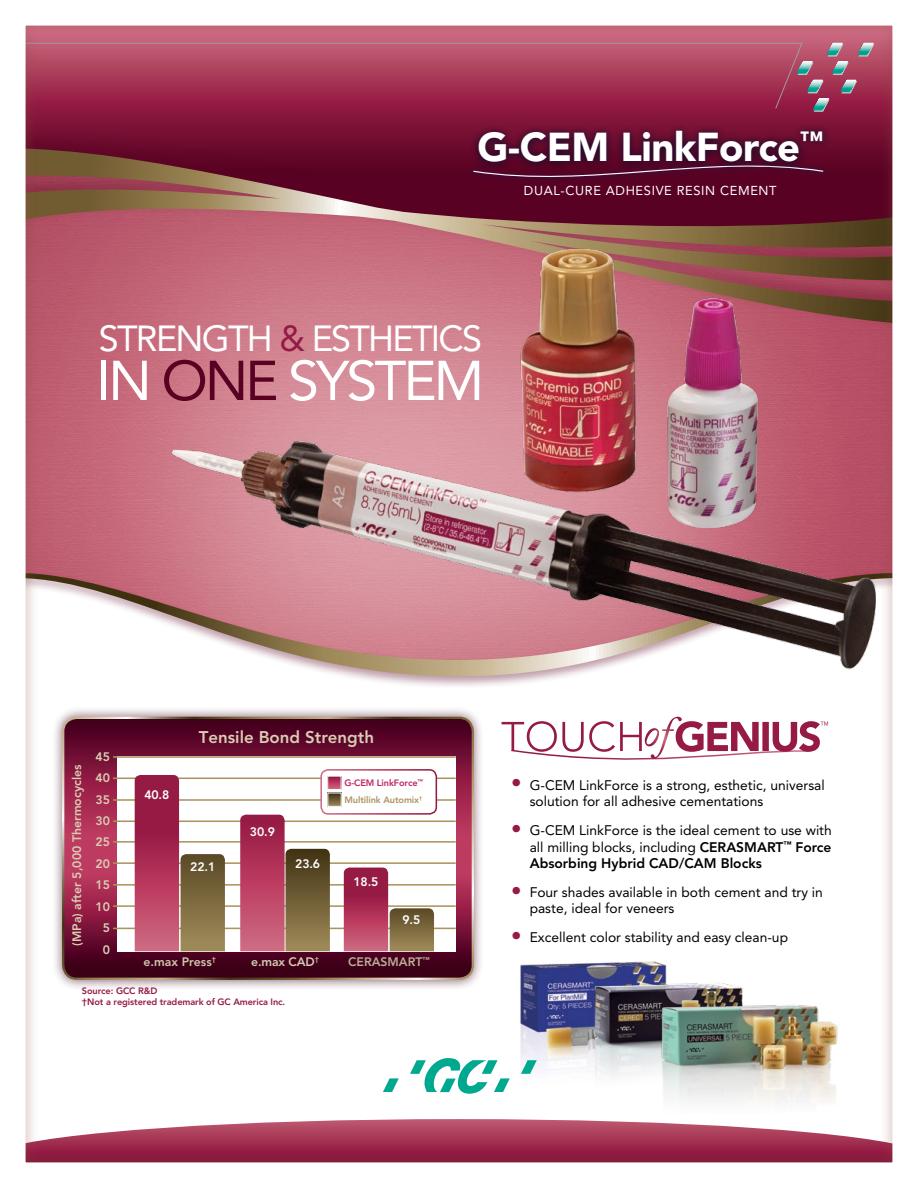
<style>
.page{position:relative;width:918px;height:1188px;background:#fff}
.page>*{position:absolute;margin:0;border:0;box-sizing:border-box;transform-origin:0 0}
.t1{font:55.5px "Avenir";color:#fff}
.t2{font:900 40.05px "Avenir";letter-spacing:-.01em;color:#fff}
.t3{font:36px "Avenir";color:#fff}
.t4{font:800 16.8px "Avenir";color:#d9cdb4}
.t5{font:13.8px/16.5px "Avenir";color:#000}
.t6{font:12.9px "Avenir";letter-spacing:.05em;color:#fff}
.t7{font:800 12.3px/21.5px "Avenir";color:#d9cdb4;text-align:center}
.t8{font:800 12.3px "Avenir";letter-spacing:-.01em;color:#fff}
.t9{font:800 12.3px "Avenir";color:#d0c5ad}
.t10{font:800 12.3px "Avenir";color:#bbac95}
.t11{font:800 12.3px "Avenir";letter-spacing:-.01em;color:#d5cab5}
.t12{font:800 9.15px/10.9px "Avenir";letter-spacing:-.01em;color:#951a44}
.t13{font:800 9.15px "Avenir";letter-spacing:-.01em;color:#ab935f}
.t14{font:800 9.15px "Avenir";letter-spacing:-.01em;color:#c02362}
.s1{color:#951a44}
.s2{color:#590122}
.s3{font-weight:800;font-size:21px;color:#951a44}
.s4{font-weight:800}
</style>
<div class="page">
<img style="left:25px;top:25px;width:868px;height:1138px">
<h2 class="t2" style="left:478px;top:123px;width:347px">G-CEM LinkForce<sup>™</sup></h2>
<p class="t6" style="left:524px;top:183px;width:254px">DUAL-CURE ADHESIVE RESIN CEMENT</p>
<h3 class="t3" style="left:99px;top:318px;width:41px">Strength</h3>
<h3 class="t3" style="left:279px;top:318px;width:52px"><span class="s1">&amp;</span>esthetics</h3>
<h1 class="t1" style="left:97px;top:349px;width:284px">in <span class="s2">one</span> system</h1>
<p class="t7" style="left:66px;top:946px;width:183px;rotate:-90deg">(MPa) after 5,000 Thermocycles</p>
<p class="t7" style="left:96px;top:746px;width:16px">45<br>40<br>35<br>30<br>25<br>20<br>15<br>10<br>5<br>0</p>
<p class="t4" style="left:199px;top:727px;width:177px">Tensile Bond Strength</p>
<p class="t14" style="left:344px;top:778px;width:80px">G-CEM LinkForce<sup>™</sup></p>
<p class="t8" style="left:144px;top:788px;width:27px">40.8</p>
<p class="t13" style="left:344px;top:794px;width:79px">Multilink Automix<sup>†</sup></p>
<p class="t8" style="left:250px;top:824px;width:27px">30.9</p>
<p class="t8" style="left:190px;top:860px;width:27px">22.1</p>
<p class="t8" style="left:295px;top:856px;width:27px">23.6</p>
<p class="t8" style="left:353px;top:875px;width:27px">18.5</p>
<p class="t8" style="left:402px;top:913px;width:19px">9.5</p>
<p class="t9" style="left:144px;top:954px;width:74px">e.max Press<sup>†</sup></p>
<p class="t11" style="left:251px;top:954px;width:69px">e.max CAD<sup>†</sup></p>
<p class="t10" style="left:348px;top:954px;width:83px">CERASMART<sup>™</sup></p>
<p class="t12" style="left:82px;top:986px;width:205px">Source: GCC R&amp;D<br>†Not a registered trademark of GC America Inc.</p>
<p class="t5" style="left:530px;top:777px;width:297px;text-indent:-19px"><span class="s3">•</span> G-CEM LinkForce is a strong, esthetic, universal solution for all adhesive cementations</p>
<p class="t5" style="left:530px;top:822px;width:304px;text-align:justify;text-indent:-19px"><span class="s3">•</span> G-CEM LinkForce is the ideal cement to use with all milling blocks, including <span class="s4">CERASMART</span><sup>™</sup> <span class="s4">Force Absorbing Hybrid CAD/CAM Blocks</span></p>
<p class="t5" style="left:530px;top:884px;width:295px;text-indent:-19px"><span class="s3">•</span> Four shades available in both cement and try in paste, ideal for veneers</p>
<p class="t5" style="left:511px;top:929px;width:279px"><span class="s3">•</span> Excellent color stability and easy clean-up</p>
</div>
